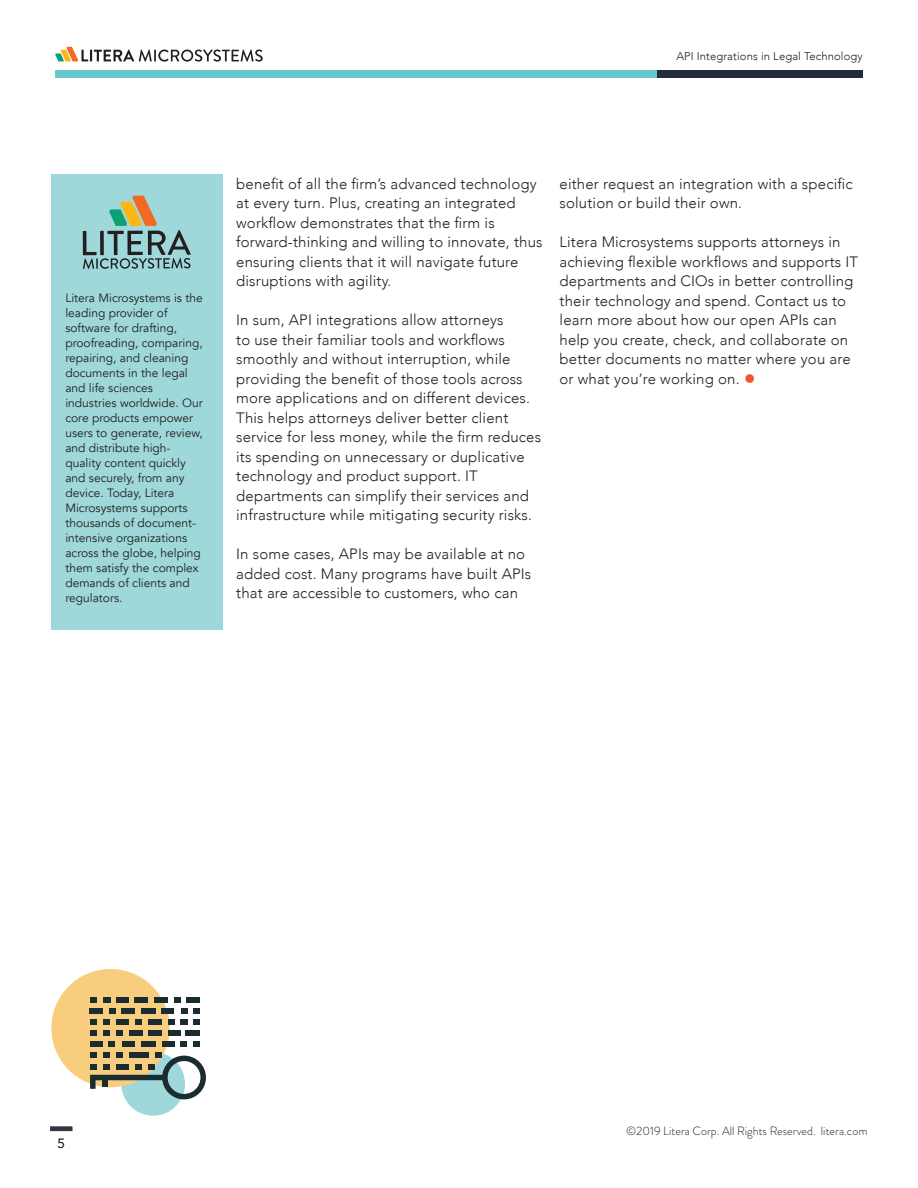
<style>
.page{position:relative;width:918px;height:1188px;background:#fff}
.page>*{position:absolute;margin:0;border:0;box-sizing:border-box;transform-origin:0 0}
.t1{font:300 15px/19.5px "Avenir";letter-spacing:.01em;color:#231f20}
.t2{font:500 13.5px "Avenir";color:#231f20}
.t3{font:12px/15px "Avenir";color:#231f20}
.t4{font:300 12px "Brandon Grotesque";color:#231f20}
.t5{font:300 11.25px "Avenir";letter-spacing:.01em;color:#231f20}
.s1{font-size:24px;color:#f15426}
</style>
<div class="page">
<div style="left:55px;top:70px;width:673px;height:7px;background:#68c8c9"></div>
<div style="left:657px;top:70px;width:206px;height:7px;background:#222c3b"></div>
<svg style="left:55px;top:47px;width:208px;height:15px"></svg>
<div style="left:50px;top:1126px;width:22px;height:5px;background:#323640"></div>
<div style="left:51px;top:174px;width:171px;height:455px;background:#9ed8da"></div>
<svg style="left:83px;top:196px;width:108px;height:73px"></svg>
<div style="left:121px;top:1052px;width:64px;height:64px;background:#9ed8da;border-radius:50%"></div>
<div style="left:51px;top:969px;width:119px;height:118px;background:#f8cd7d;border-radius:50%"></div>
<div style="left:96px;top:1041px;width:7px;height:6px;background:#1a2c30"></div>
<svg style="left:162px;top:1041px;width:6px;height:6px"></svg>
<div style="left:168px;top:1041px;width:7px;height:6px;background:#1a2c30"></div>
<svg style="left:90px;top:1053px;width:116px;height:46px"></svg>
<div style="left:116px;top:1030px;width:7px;height:6px;background:#1a2c30"></div>
<div style="left:129px;top:1030px;width:13px;height:6px;background:#1a2c30"></div>
<div style="left:149px;top:1030px;width:13px;height:6px;background:#1a2c30"></div>
<div style="left:168px;top:1030px;width:12px;height:6px;background:#1a2c30"></div>
<div style="left:186px;top:1030px;width:14px;height:6px;background:#1a2c30"></div>
<svg style="left:193px;top:1020px;width:7px;height:5px"></svg>
<div style="left:180px;top:1020px;width:8px;height:5px;background:#1a2c30"></div>
<svg style="left:168px;top:1020px;width:7px;height:5px"></svg>
<svg style="left:149px;top:1020px;width:13px;height:5px"></svg>
<svg style="left:136px;top:1020px;width:6px;height:5px"></svg>
<div style="left:117px;top:1020px;width:12px;height:5px;background:#1a2c30"></div>
<svg style="left:103px;top:1020px;width:6px;height:16px"></svg>
<svg style="left:90px;top:1020px;width:6px;height:27px"></svg>
<div style="left:187px;top:998px;width:13px;height:5px;background:#1a2c30"></div>
<svg style="left:174px;top:998px;width:6px;height:5px"></svg>
<div style="left:154px;top:998px;width:13px;height:5px;background:#1a2c30"></div>
<div style="left:135px;top:998px;width:13px;height:5px;background:#1a2c30"></div>
<div style="left:116px;top:998px;width:12px;height:5px;background:#1a2c30"></div>
<div style="left:103px;top:998px;width:8px;height:5px;background:#1a2c30"></div>
<svg style="left:90px;top:998px;width:6px;height:5px"></svg>
<div style="left:193px;top:1041px;width:7px;height:6px;background:#1a2c30"></div>
<div style="left:180px;top:1041px;width:7px;height:6px;background:#1a2c30"></div>
<div style="left:141px;top:1041px;width:14px;height:6px;background:#1a2c30"></div>
<div style="left:122px;top:1041px;width:13px;height:6px;background:#1a2c30"></div>
<div style="left:108px;top:1041px;width:7px;height:6px;background:#1a2c30"></div>
<svg style="left:122px;top:1009px;width:13px;height:5px"></svg>
<div style="left:90px;top:1009px;width:13px;height:5px;background:#1a2c30"></div>
<svg style="left:109px;top:1009px;width:7px;height:5px"></svg>
<div style="left:141px;top:1009px;width:14px;height:5px;background:#1a2c30"></div>
<div style="left:162px;top:1009px;width:12px;height:5px;background:#1a2c30"></div>
<svg style="left:181px;top:1009px;width:19px;height:5px"></svg>
<p class="t5" style="left:676px;top:50px;width:188px">API Integrations in Legal Technology</p>
<p class="t3" style="left:65px;top:290px;width:139px">Litera Microsystems is the leading provider of software for drafting, proofreading, comparing, repairing, and cleaning documents in the legal and life sciences industries worldwide. Our core products empower users to generate, review, and distribute high&shy;quality content quickly and securely, from any device. Today, Litera<br>Microsystems supports thousands of document&shy;intensive organizations across the globe, helping them satisfy the complex demands of clients and regulators.</p>
<p class="t1" style="left:236px;top:174px;width:308px">benefit of all the firm’s advanced technology at every turn. Plus, creating an integrated workflow demonstrates that the firm is forward-thinking and willing to innovate, thus ensuring clients that it will navigate future disruptions with agility.</p>
<p class="t1" style="left:236px;top:310px;width:306px">In sum, API integrations allow attorneys<br>to use their familiar tools and workflows smoothly and without interruption, while providing the benefit of those tools across more applications and on different devices.<br>This helps attorneys deliver better client service for less money, while the firm reduces its spending on unnecessary or duplicative technology and product support. IT departments can simplify their services and infrastructure while mitigating security risks.</p>
<p class="t1" style="left:236px;top:544px;width:297px">In some cases, APIs may be available at no added cost. Many programs have built APIs that are accessible to customers, who can</p>
<p class="t1" style="left:560px;top:174px;width:294px">either request an integration with a specific solution or build their own.</p>
<p class="t1" style="left:560px;top:232px;width:300px">Litera Microsystems supports attorneys in achieving flexible workflows and supports IT departments and CIOs in better controlling their technology and spend. Contact us to learn more about how our open APIs can help you create, check, and collaborate on better documents no matter where you are or what you’re working on. <span class="s1">•</span></p>
<p class="t2" style="left:57px;top:1131px;width:9px">5</p>
<p class="t4" style="left:626px;top:1123px;width:243px">©2019 Litera Corp. All Rights Reserved. litera.com</p>
</div>
